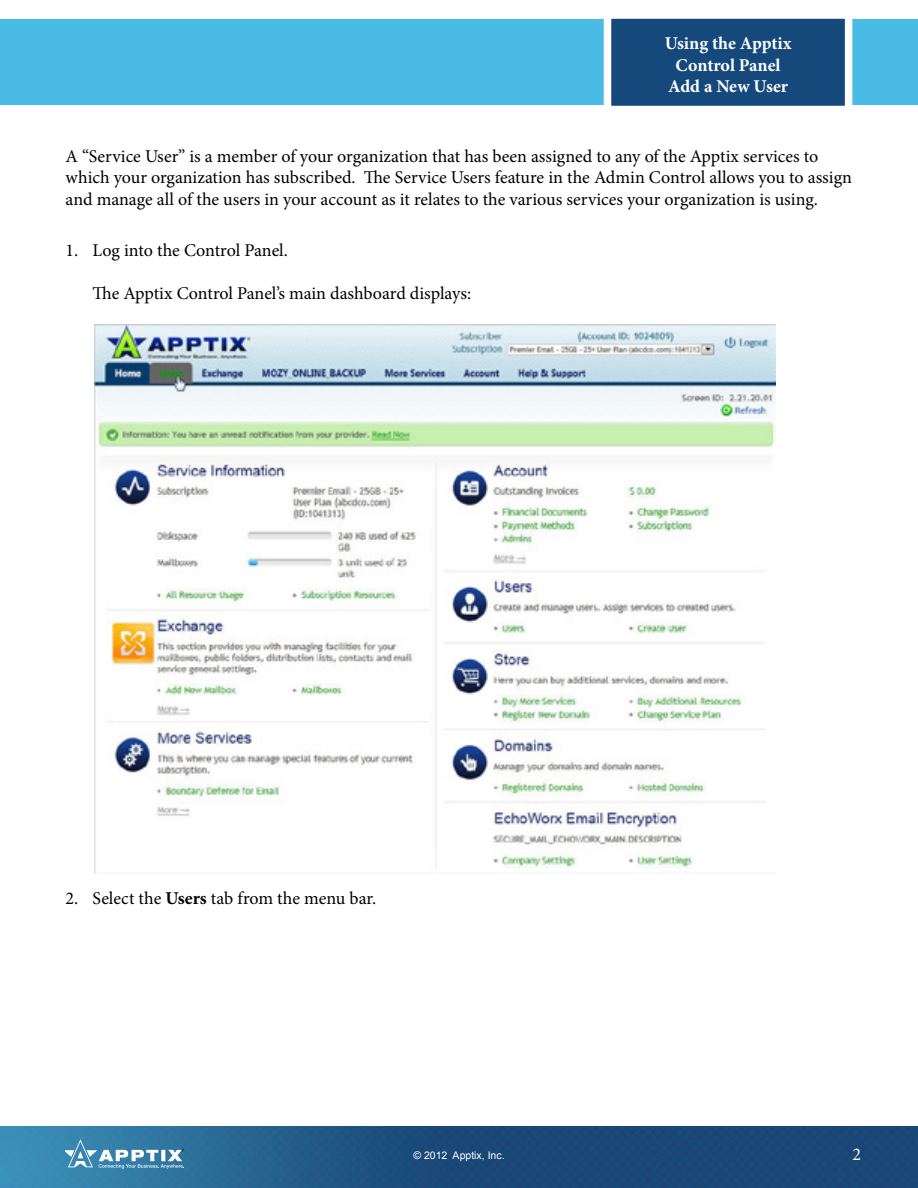
<style>
.page{position:relative;width:918px;height:1188px;background:#fff}
.page>*{position:absolute;margin:0;border:0;box-sizing:border-box;transform-origin:0 0}
.t1{font:18px/21.6px "Minion Pro";letter-spacing:-.005em;color:#000}
.t2{font:700 18px/21.6px "Minion Pro";letter-spacing:-.005em;color:#fff;text-align:center}
.t3{font:18px "Minion Pro";color:#fff}
.t4{font:10.5px "Arial";color:#fff}
.s1{font-weight:700}
</style>
<div class="page">
<img style="left:0;top:1127px;width:918px;height:61px">
<svg style="left:66px;top:1139px;width:118px;height:30px;background:#619abb"></svg>
<div style="left:0;top:19px;width:918px;height:86px;background:#49bbe5"></div>
<div style="left:604px;top:11px;width:248px;height:102px;background:#15497c;border:8px solid #fff"></div>
<img style="left:94px;top:324px;width:682px;height:550px">
<p class="t2" style="left:665px;top:32px;width:128px">Using the Apptix<br>Control Panel<br>Add a New User</p>
<p class="t1" style="left:66px;top:145px;width:788px">A “Service User” is a member of your organization that has been assigned to any of the Apptix services to which your organization has subscribed. The Service Users feature in the Admin Control allows you to assign and manage all of the users in your account as it relates to the various services your organization is using.</p>
<p class="t1" style="left:66px;top:240px;width:224px">1. Log into the Control Panel.</p>
<p class="t1" style="left:93px;top:283px;width:380px">The Apptix Control Panel’s main dashboard displays:</p>
<p class="t1" style="left:66px;top:888px;width:312px">2. Select the <span class="s1">Users</span> tab from the menu bar.</p>
<p class="t4" style="left:413px;top:1149px;width:93px">© 2012 Apptix, Inc.</p>
<p class="t3" style="left:852px;top:1143px;width:10px">2</p>
</div>
